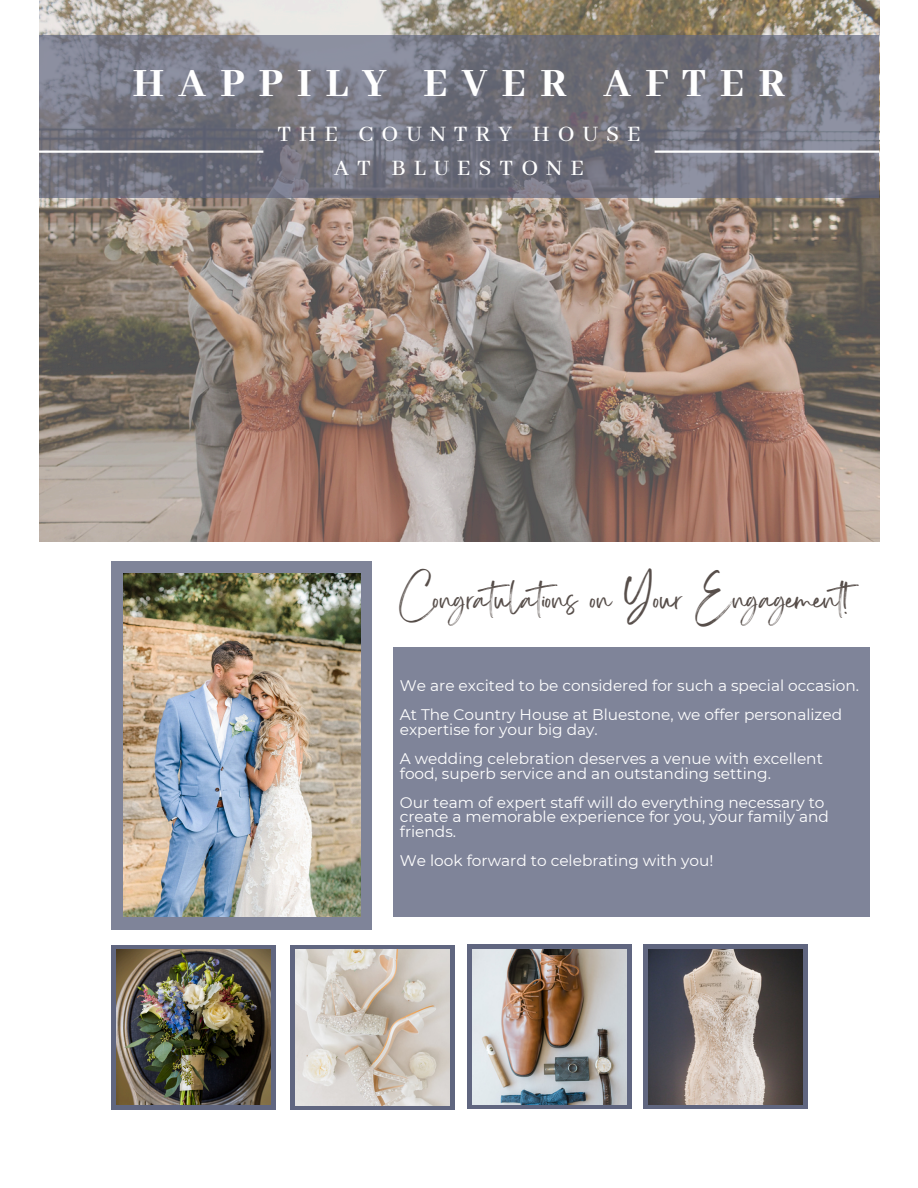
<style>
.page{position:relative;width:918px;height:1188px;background:#fff}
.page>*{position:absolute;margin:0;border:0;box-sizing:border-box;transform-origin:0 0}
.t1{font:800 43.65px "Abhaya Libre";letter-spacing:.33em;color:#fff}
.t2{font:33px "Sisterhood";color:#574e4a}
.t3{font:500 24.6px/33.9px "Abhaya Libre";letter-spacing:.325em;color:#fff;text-align:center}
.t4{font:15.3px/14.7px "Montserrat";color:#fff}
</style>
<div class="page">
<div style="left:643px;top:944px;width:165px;height:165px;background:#606680"></div>
<img style="left:648px;top:949px;width:155px;height:155px">
<div style="left:111px;top:945px;width:165px;height:165px;background:#606680"></div>
<div style="left:393px;top:647px;width:477px;height:270px;background:#7f8499"></div>
<div style="left:111px;top:561px;width:261px;height:368px;background:#7f8499"></div>
<img style="left:124px;top:573px;width:236px;height:343px">
<img style="left:39px;top:0;width:840px;height:541px">
<svg style="left:40px;top:35px;width:839px;height:163px;background:#757682"></svg>
<hr style="left:39px;top:151px;width:224px;height:2px;background:#fff">
<hr style="left:655px;top:151px;width:224px;height:2px;background:#fff">
<div style="left:467px;top:944px;width:165px;height:165px;background:#606680"></div>
<img style="left:472px;top:949px;width:154px;height:155px">
<svg style="left:290px;top:945px;width:165px;height:165px;background:#71758b"></svg>
<img style="left:117px;top:949px;width:154px;height:155px">
<img style="left:295px;top:950px;width:154px;height:155px">
<p class="t1" style="left:133px;top:60px;width:653px">HAPPILY EVER AFTER</p>
<h1 class="t3" style="left:277px;top:118px;width:365px">THE COUNTRY HOUSE<br>AT BLUESTONE</h1>
<h3 class="t2" style="left:400px;top:591px;width:472px">Congratulations on Your Engagement!</h3>
<p class="t4" style="left:400px;top:678px;width:461px">We are excited to be considered for such a special occasion.</p>
<p class="t4" style="left:400px;top:707px;width:444px">At The Country House at Bluestone, we offer personalized expertise for your big day.</p>
<p class="t4" style="left:400px;top:751px;width:425px">A wedding celebration deserves a venue with excellent food, superb service and an outstanding setting.</p>
<h2 class="t4" style="left:400px;top:795px;width:431px">Our team of expert staff will do everything necessary to create a memorable experience for you, your family and friends.</h2>
<p class="t4" style="left:400px;top:854px;width:315px">We look forward to celebrating with you!</p>
</div>
